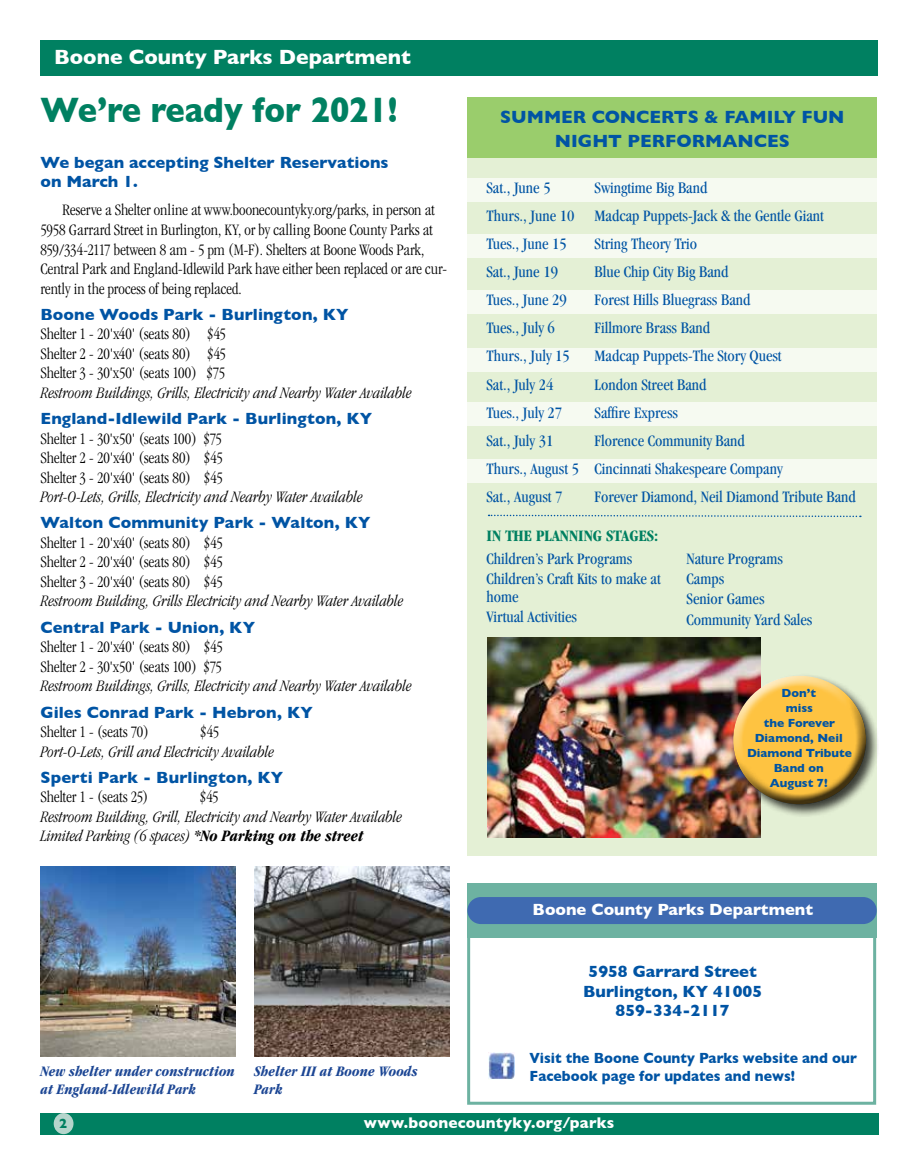
<style>
.page{position:relative;width:905px;height:1175px;background:#fff}
.page>*{position:absolute;margin:0;border:0;box-sizing:border-box;transform-origin:0 0}
.t1{font:700 36px "Gill Sans";color:#008061;scale:.9 1}
.t2{font:700 21px "Gill Sans";color:#fff}
.t3{font:700 18px/24px "Gill Sans";color:#0054a4;text-align:center}
.t4{font:300 condensed 16.5px/19.5px "Garamond";letter-spacing:-.005em;color:#000;text-align:justify}
.t5{font:condensed 16.5px/20.4px "Garamond";color:#0054a4}
.t6{font:italic 300 condensed 16.5px/19.5px "Garamond";letter-spacing:.005em;color:#000}
.t7{font:700 16.5px/19.5px "Gill Sans";letter-spacing:.005em;color:#0054a4;text-align:center}
.t8{font:700 16.5px "Gill Sans";color:#fff}
.t9{font:700 condensed 16.5px "Garamond";color:#008061}
.t10{font:700 15.75px "Gill Sans";letter-spacing:.01em;color:#fff}
.t11{font:italic 700 condensed 15px/18px "Garamond";color:#1c4694}
.t12{font:700 15px/18px "Gill Sans";color:#0054a4;scale:.93 1}
.t13{font:700 13.5px "Gill Sans";color:#008061}
.t14{font:700 12px/15px "Gill Sans";color:#0054a4;text-align:center}
.s1{font-weight:700}
</style>
<div class="page">
<div style="left:40px;top:1113px;width:838px;height:21px;background:#008061"></div>
<div style="left:54px;top:1113px;width:19px;height:21px;background:#b5d5cc;border-radius:50%"></div>
<div style="left:41px;top:41px;width:837px;height:35px;background:#008061"></div>
<div style="left:467px;top:890px;width:409px;height:214px;background:#fff;border:3px solid #6db2a1"></div>
<div style="left:467px;top:883px;width:409px;height:54px;background:#6db2a1"></div>
<div style="left:467px;top:897px;width:409px;height:27px;background:#3f6ab1;border-radius:14px"></div>
<img style="left:488px;top:1052px;width:26px;height:27px">
<img style="left:40px;top:866px;width:195px;height:191px">
<img style="left:255px;top:866px;width:194px;height:191px">
<div style="left:467px;top:97px;width:409px;height:759px;background:#e4f0d5"></div>
<div style="left:467px;top:97px;width:409px;height:61px;background:#9acd6c"></div>
<div style="left:467px;top:179px;width:411px;height:23px;background:#f6faf1"></div>
<div style="left:467px;top:235px;width:411px;height:23px;background:#f6faf1"></div>
<div style="left:467px;top:291px;width:411px;height:23px;background:#f6faf1"></div>
<div style="left:467px;top:403px;width:411px;height:23px;background:#f6faf1"></div>
<div style="left:467px;top:459px;width:411px;height:23px;background:#f6faf1"></div>
<div style="left:467px;top:348px;width:411px;height:23px;background:#f6faf1"></div>
<img style="left:487px;top:637px;width:273px;height:200px">
<div style="left:730px;top:673px;width:149px;height:144px;background:#000;opacity:.75"></div>
<div style="left:732px;top:673px;width:133px;height:102px;background:#fff;opacity:.75"></div>
<div style="left:733px;top:696px;width:135px;height:109px;background:#000;opacity:.75"></div>
<svg style="left:488px;top:514px;width:372px;height:3px"></svg>
<p class="t2" style="left:54px;top:40px;width:358px">Boone County Parks Department</p>
<h1 class="t1" style="left:41px;top:81px;width:398px">We’re ready for 2021!</h1>
<p class="t7" style="left:41px;top:152px;width:349px;text-align:left">We began accepting Shelter Reservations on March 1.</p>
<p class="t4" style="left:41px;top:200px;width:408px;text-align:left;text-indent:22px">Reserve a Shelter online at www.boonecountyky.org/parks, in person at 5958 Garrard Street in Burlington, KY, or by calling Boone County Parks at 859/334-2117 between 8 am - 5 pm (M-F). Shelters at Boone Woods Park, Central Park and England-Idlewild Park have either been replaced or are cur&shy;rently in the process of being replaced.</p>
<p class="t7" style="left:41px;top:304px;width:309px">Boone Woods Park - Burlington, KY</p>
<p class="t4" style="left:41px;top:324px;width:187px">Shelter 1 - 20'x40' (seats 80) $45<br>Shelter 2 - 20'x40' (seats 80) $45<br>Shelter 3 - 30'x50' (seats 100) $75</p>
<p class="t6" style="left:41px;top:383px;width:372px">Restroom Buildings, Grills, Electricity and Nearby Water Available</p>
<p class="t7" style="left:41px;top:408px;width:333px">England-Idlewild Park - Burlington, KY</p>
<p class="t4" style="left:41px;top:429px;width:184px">Shelter 1 - 30'x50' (seats 100) $75<br>Shelter 2 - 20'x40' (seats 80) $45<br>Shelter 3 - 20'x40' (seats 80) $45</p>
<p class="t6" style="left:41px;top:487px;width:323px">Port-O-Lets, Grills, Electricity and Nearby Water Available</p>
<p class="t7" style="left:41px;top:513px;width:331px">Walton Community Park - Walton, KY</p>
<p class="t4" style="left:41px;top:533px;width:184px">Shelter 1 - 20'x40' (seats 80) $45<br>Shelter 2 - 20'x40' (seats 80) $45<br>Shelter 3 - 20'x40' (seats 80) $45</p>
<p class="t6" style="left:41px;top:591px;width:364px">Restroom Building, Grills Electricity and Nearby Water Available</p>
<p class="t7" style="left:41px;top:617px;width:216px">Central Park - Union, KY</p>
<p class="t4" style="left:41px;top:637px;width:184px">Shelter 1 - 20'x40' (seats 80) $45<br>Shelter 2 - 30'x50' (seats 100) $75</p>
<p class="t6" style="left:41px;top:676px;width:372px">Restroom Buildings, Grills, Electricity and Nearby Water Available</p>
<p class="t7" style="left:41px;top:702px;width:274px">Giles Conrad Park - Hebron, KY</p>
<p class="t4" style="left:41px;top:722px;width:110px">Shelter 1 - (seats 70)</p>
<p class="t4" style="left:200px;top:722px;width:20px">$45</p>
<p class="t6" style="left:41px;top:741px;width:235px">Port-O-Lets, Grill and Electricity Available</p>
<p class="t7" style="left:41px;top:767px;width:244px">Sperti Park - Burlington, KY</p>
<p class="t4" style="left:41px;top:787px;width:109px">Shelter 1 - (seats 25)</p>
<p class="t4" style="left:200px;top:787px;width:20px">$45</p>
<p class="t6" style="left:41px;top:807px;width:363px">Restroom Building, Grill, Electricity and Nearby Water Available<br>Limited Parking (6 spaces) <span class="s1">*No Parking on the street</span></p>
<p class="t11" style="left:41px;top:1062px;width:196px">New shelter under construction at England-Idlewild Park</p>
<p class="t11" style="left:254px;top:1062px;width:165px">Shelter III at Boone Woods<br>Park</p>
<p class="t3" style="left:500px;top:104px;width:346px">SUMMER CONCERTS &amp; FAMILY FUN<br>NIGHT PERFORMANCES</p>
<p class="t5" style="left:486px;top:173px;width:339px;line-height:28.2px;text-indent:108px">Swingtime Big Band<br>Thurs., June 10 Madcap Puppets-Jack &amp; the Gentle Giant<br>Tues., June 15</p>
<p class="t5" style="left:486px;top:177px;width:66px">Sat., June 5</p>
<p class="t5" style="left:594px;top:233px;width:104px">String Theory Trio</p>
<p class="t5" style="left:486px;top:261px;width:73px">Sat., June 19</p>
<p class="t5" style="left:594px;top:261px;width:135px">Blue Chip City Big Band</p>
<p class="t5" style="left:486px;top:289px;width:82px">Tues., June 29</p>
<p class="t5" style="left:594px;top:289px;width:157px">Forest Hills Bluegrass Band</p>
<p class="t5" style="left:486px;top:318px;width:70px">Tues., July 6</p>
<p class="t5" style="left:594px;top:318px;width:117px">Fillmore Brass Band</p>
<p class="t5" style="left:486px;top:346px;width:85px">Thurs., July 15</p>
<p class="t5" style="left:594px;top:346px;width:188px">Madcap Puppets-The Story Quest</p>
<p class="t5" style="left:486px;top:374px;width:68px">Sat., July 24</p>
<p class="t5" style="left:594px;top:374px;width:113px">London Street Band</p>
<p class="t5" style="left:486px;top:402px;width:77px">Tues., July 27</p>
<p class="t5" style="left:594px;top:402px;width:85px">Saffire Express</p>
<p class="t5" style="left:486px;top:430px;width:68px">Sat., July 31</p>
<p class="t5" style="left:486px;top:426px;width:297px;line-height:28.2px;text-indent:108px">Florence Community Band<br>Thurs., August 5 Cincinnati Shakespeare Company<br>Sat., August 7</p>
<p class="t5" style="left:594px;top:486px;width:263px">Forever Diamond, Neil Diamond Tribute Band</p>
<p class="t9" style="left:486px;top:526px;width:173px">IN THE PLANNING STAGES:</p>
<p class="t5" style="left:486px;top:548px;width:176px">Children’s Park Programs<br>Children’s Craft Kits to make at</p>
<p class="t5" style="left:486px;top:586px;width:92px">home<br>Virtual Activities</p>
<p class="t5" style="left:686px;top:548px;width:127px">Nature Programs<br>Camps<br>Senior Games<br>Community Yard Sales</p>
<p class="t14" style="left:747px;top:685px;width:106px">Don’t<br>miss<br>the Forever<br>Diamond, Neil<br>Diamond Tribute<br>Band on<br>August 7!</p>
<p class="t8" style="left:532px;top:896px;width:282px">Boone County Parks Department</p>
<p class="t7" style="left:583px;top:961px;width:180px">5958 Garrard Street<br>Burlington, KY 41005<br>859-334-2117</p>
<p class="t12" style="left:529px;top:1048px;width:353px">Visit the Boone County Parks website and our<br>Facebook page for updates and news!</p>
<p class="t13" style="left:59px;top:1112px;width:10px">2</p>
<p class="t10" style="left:364px;top:1109px;width:252px">www.boonecountyky.org/parks</p>
</div>
